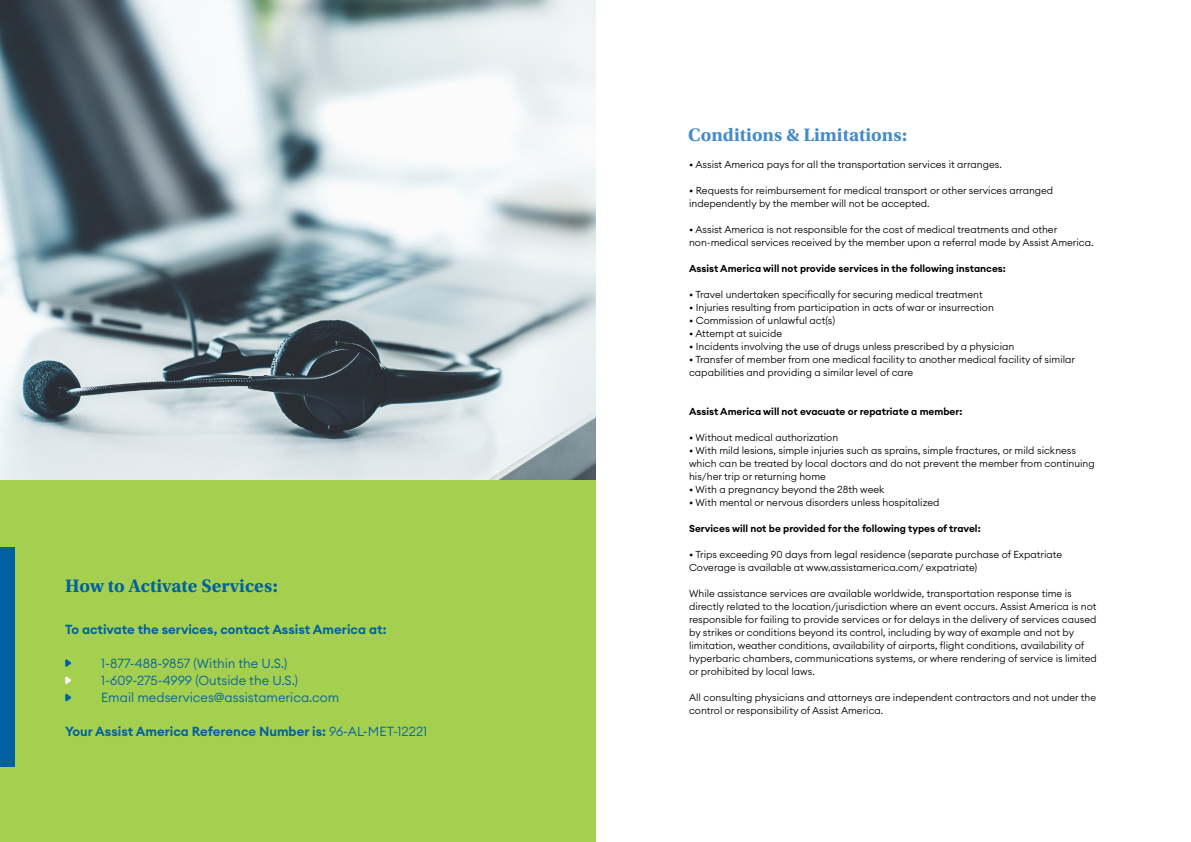
<style>
.page{position:relative;width:1191px;height:842px;background:#fff}
.page>*{position:absolute;margin:0;border:0;box-sizing:border-box;transform-origin:0 0}
.t1{font:700 19px "Utopia Std";color:#448bc7}
.t2{font:700 19px "Utopia Std";color:#0061a0}
.t3{font:600 13px "Euclid Circular A";color:#0061a0}
.t4{font:300 13px/17px "Euclid Circular A";color:#0061a0}
.t5{font:300 10px/13px "Euclid Circular A";color:#000}
.t6{font:600 10px "Euclid Circular A";color:#000}
.s1{font-weight:300}
</style>
<div class="page">
<div style="left:0;top:0;width:595px;height:842px;background:#a5cf4f"></div>
<img style="left:0;top:0;width:595px;height:479px">
<svg style="left:65px;top:693px;width:6px;height:9px"></svg>
<svg style="left:65px;top:659px;width:6px;height:8px"></svg>
<svg style="left:65px;top:676px;width:6px;height:8px"></svg>
<div style="left:0;top:547px;width:14px;height:220px;background:#0061a0"></div>
<h1 class="t2" style="left:65px;top:575px;width:214px">How to Activate Services:</h1>
<h2 class="t3" style="left:65px;top:620px;width:323px">To activate the services, contact Assist America at:</h2>
<h2 class="t4" style="left:101px;top:654px;width:240px">1-877-488-9857 (Within the U.S.)<br>1-609-275-4999 (Outside the U.S.)<br>Email medservices@assistamerica.com</h2>
<h2 class="t3" style="left:65px;top:722px;width:363px">Your Assist America Reference Number is: <span class="s1">96-AL-MET-12221</span></h2>
<h1 class="t1" style="left:688px;top:124px;width:220px">Conditions &amp; Limitations:</h1>
<p class="t5" style="left:689px;top:158px;width:314px">• Assist America pays for all the transportation services it arranges.</p>
<p class="t5" style="left:689px;top:184px;width:366px">• Requests for reimbursement for medical transport or other services arranged independently by the member will not be accepted.</p>
<p class="t5" style="left:689px;top:223px;width:406px">• Assist America is not responsible for the cost of medical treatments and other non-medical services received by the member upon a referral made by Assist America.</p>
<p class="t6" style="left:689px;top:262px;width:318px">Assist America will not provide services in the following instances:</p>
<p class="t5" style="left:689px;top:288px;width:295px">• Travel undertaken specifically for securing medical treatment</p>
<p class="t5" style="left:689px;top:301px;width:306px">• Injuries resulting from participation in acts of war or insurrection</p>
<p class="t5" style="left:689px;top:314px;width:147px">• Commission of unlawful act(s)</p>
<p class="t5" style="left:689px;top:327px;width:94px">• Attempt at suicide</p>
<p class="t5" style="left:689px;top:340px;width:327px">• Incidents involving the use of drugs unless prescribed by a physician</p>
<p class="t5" style="left:689px;top:353px;width:387px">• Transfer of member from one medical facility to another medical facility of similar capabilities and providing a similar level of care</p>
<p class="t6" style="left:689px;top:405px;width:275px">Assist America will not evacuate or repatriate a member:</p>
<p class="t5" style="left:689px;top:431px;width:151px">• Without medical authorization</p>
<p class="t5" style="left:689px;top:444px;width:407px">• With mild lesions, simple injuries such as sprains, simple fractures, or mild sickness which can be treated by local doctors and do not prevent the member from continuing his/her trip or returning home</p>
<p class="t5" style="left:689px;top:483px;width:197px">• With a pregnancy beyond the 28th week</p>
<p class="t5" style="left:689px;top:496px;width:252px">• With mental or nervous disorders unless hospitalized</p>
<p class="t6" style="left:689px;top:522px;width:293px">Services will not be provided for the following types of travel:</p>
<p class="t5" style="left:689px;top:548px;width:374px">• Trips exceeding 90 days from legal residence (separate purchase of Expatriate<br>Coverage is available at www.assistamerica.com/ expatriate)</p>
<p class="t5" style="left:689px;top:587px;width:409px">While assistance services are available worldwide, transportation response time is directly related to the location/jurisdiction where an event occurs. Assist America is not responsible for failing to provide services or for delays in the delivery of services caused by strikes or conditions beyond its control, including by way of example and not by limitation, weather conditions, availability of airports, flight conditions, availability of hyperbaric chambers, communications systems, or where rendering of service is limited or prohibited by local laws.</p>
<p class="t5" style="left:689px;top:691px;width:408px">All consulting physicians and attorneys are independent contractors and not under the control or responsibility of Assist America.</p>
</div>
